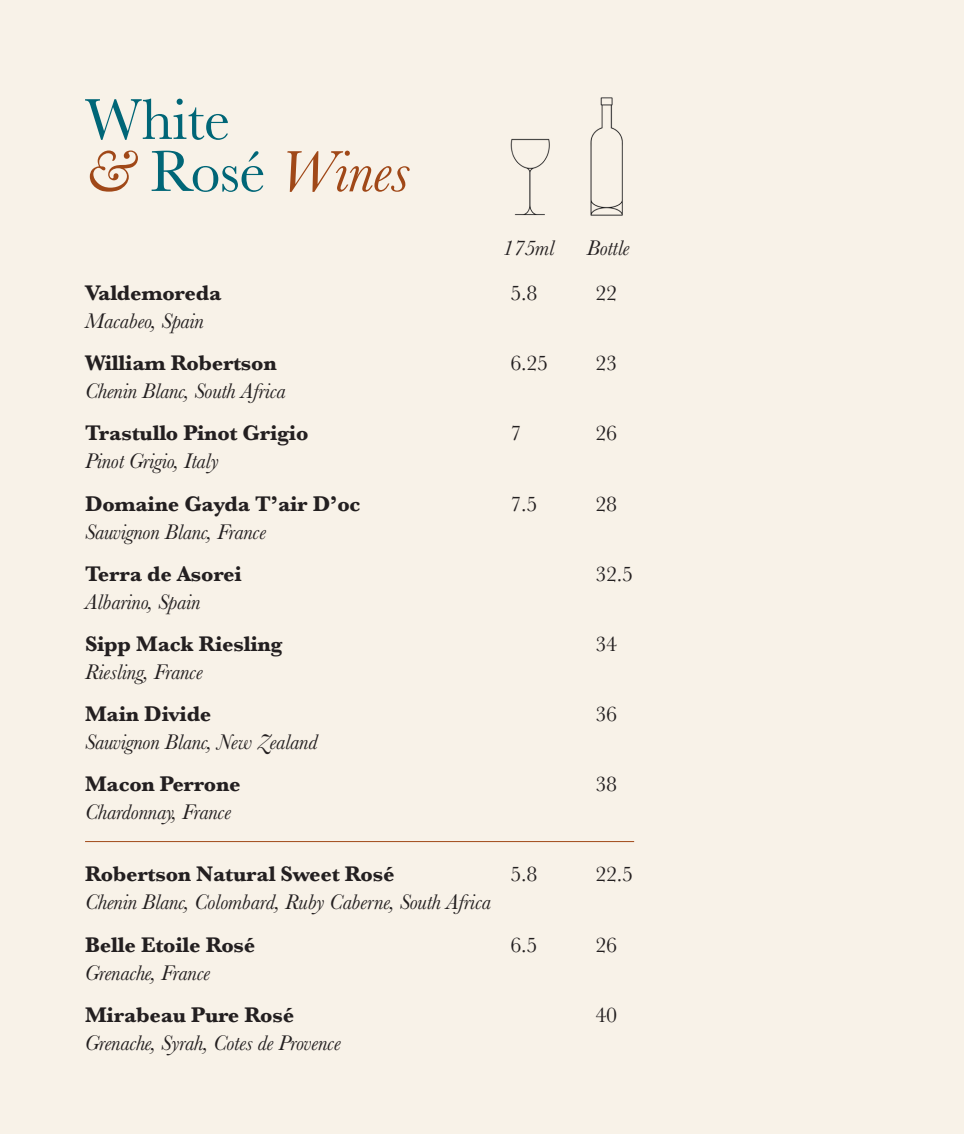
<style>
.page{position:relative;width:964px;height:1134px;background:#f8f2e8}
.page>*{position:absolute;margin:0;border:0;box-sizing:border-box;transform-origin:0 0}
.t1{font:italic 60px "Baskerville";letter-spacing:-.01em;color:#a04818}
.t2{font:60px "Baskerville";letter-spacing:-.01em;color:#067}
.t3{font:italic 22px "Baskerville";letter-spacing:-.01em;color:#231f20}
.t4{font:700 22px "Baskerville";letter-spacing:-.01em;color:#231f20}
.t5{font:22px "Baskerville";letter-spacing:-.01em;color:#231f20}
.s1{font-style:normal;color:#067}
</style>
<div class="page">
<img style="left:510px;top:138px;width:40px;height:78px">
<img style="left:590px;top:97px;width:33px;height:119px">
<hr style="left:85px;top:841px;width:549px;height:1px;background:#a04818">
<p class="t2" style="left:85px;top:81px;width:147px">White</p>
<p class="t1" style="left:85px;top:132px;width:326px">&amp; <span class="s1">Rosé</span> Wines</p>
<p class="t3" style="left:503px;top:233px;width:53px">175ml</p>
<p class="t3" style="left:587px;top:233px;width:44px">Bottle</p>
<p class="t4" style="left:85px;top:278px;width:138px">Valdemoreda</p>
<p class="t5" style="left:510px;top:279px;width:29px">5.8</p>
<p class="t5" style="left:595px;top:279px;width:23px">22</p>
<p class="t3" style="left:85px;top:306px;width:120px">Macabeo, Spain</p>
<p class="t4" style="left:85px;top:348px;width:193px">William Robertson</p>
<p class="t5" style="left:510px;top:349px;width:39px">6.25</p>
<p class="t5" style="left:595px;top:349px;width:23px">23</p>
<p class="t3" style="left:85px;top:376px;width:202px">Chenin Blanc, South Africa</p>
<p class="t4" style="left:85px;top:418px;width:225px">Trastullo Pinot Grigio</p>
<p class="t5" style="left:510px;top:419px;width:13px">7</p>
<p class="t5" style="left:595px;top:419px;width:23px">26</p>
<p class="t3" style="left:85px;top:447px;width:135px">Pinot Grigio, Italy</p>
<p class="t4" style="left:85px;top:488px;width:277px">Domaine Gayda T’air D’oc</p>
<p class="t5" style="left:510px;top:489px;width:29px">7.5</p>
<p class="t5" style="left:595px;top:489px;width:23px">28</p>
<p class="t3" style="left:85px;top:517px;width:182px">Sauvignon Blanc, France</p>
<p class="t4" style="left:85px;top:558px;width:158px">Terra de Asorei</p>
<p class="t5" style="left:595px;top:560px;width:39px">32.5</p>
<p class="t3" style="left:85px;top:587px;width:117px">Albarino, Spain</p>
<p class="t4" style="left:85px;top:628px;width:199px">Sipp Mack Riesling</p>
<p class="t5" style="left:595px;top:630px;width:23px">34</p>
<p class="t3" style="left:85px;top:657px;width:119px">Riesling, France</p>
<p class="t4" style="left:85px;top:699px;width:128px">Main Divide</p>
<p class="t5" style="left:595px;top:700px;width:23px">36</p>
<p class="t3" style="left:85px;top:727px;width:234px">Sauvignon Blanc, New Zealand</p>
<p class="t4" style="left:85px;top:769px;width:157px">Macon Perrone</p>
<p class="t5" style="left:595px;top:770px;width:23px">38</p>
<p class="t3" style="left:85px;top:798px;width:147px">Chardonnay, France</p>
<p class="t4" style="left:85px;top:859px;width:311px">Robertson Natural Sweet Rosé</p>
<p class="t5" style="left:510px;top:860px;width:29px">5.8</p>
<p class="t5" style="left:595px;top:860px;width:39px">22.5</p>
<p class="t3" style="left:85px;top:888px;width:407px">Chenin Blanc, Colombard, Ruby Caberne, South Africa</p>
<p class="t4" style="left:85px;top:929px;width:172px">Belle Etoile Rosé</p>
<p class="t5" style="left:510px;top:930px;width:29px">6.5</p>
<p class="t5" style="left:595px;top:930px;width:23px">26</p>
<p class="t3" style="left:85px;top:958px;width:127px">Grenache, France</p>
<p class="t4" style="left:85px;top:999px;width:211px">Mirabeau Pure Rosé</p>
<p class="t5" style="left:595px;top:1000px;width:23px">40</p>
<p class="t3" style="left:85px;top:1028px;width:257px">Grenache, Syrah, Cotes de Provence</p>
</div>
